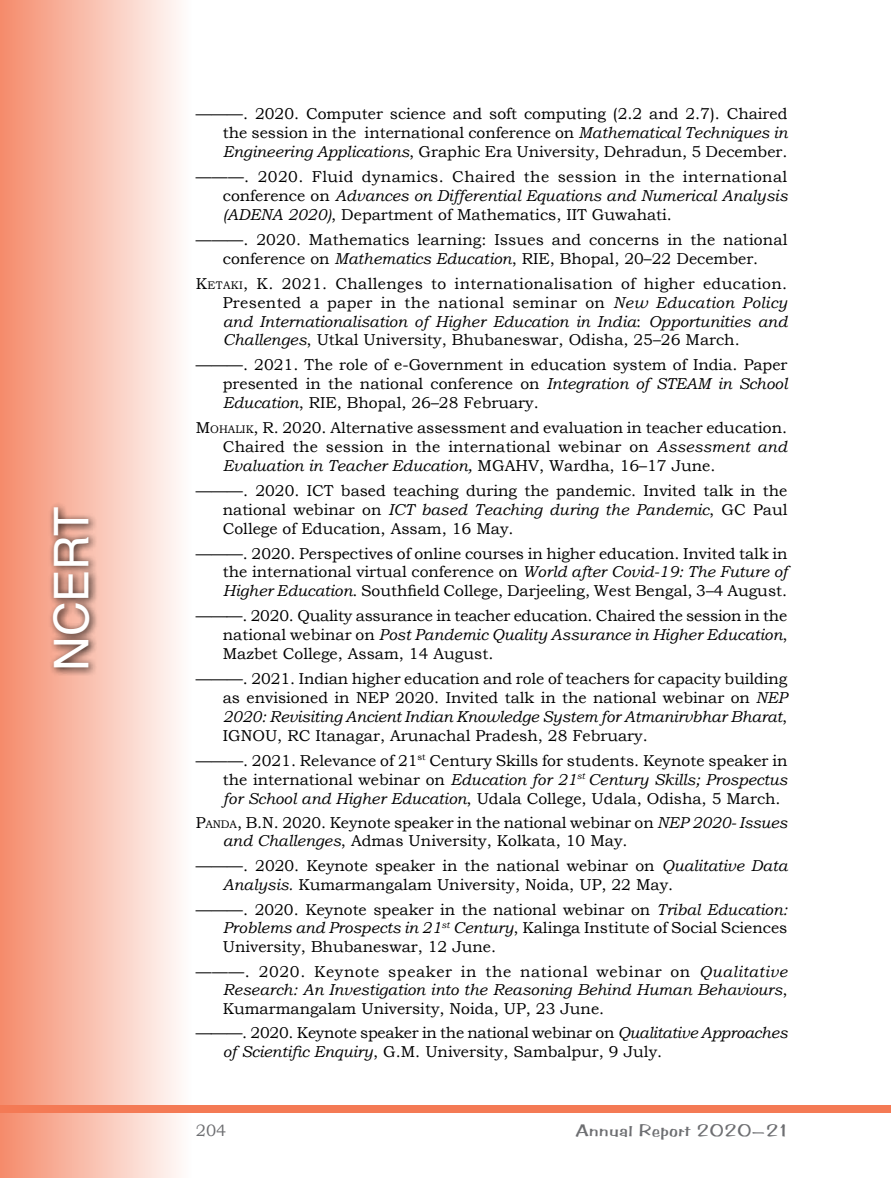
<style>
.page{position:relative;width:891px;height:1178px;background:#fff}
.page>*{position:absolute;margin:0;border:0;box-sizing:border-box;transform-origin:0 0}
.t1{font:48px "Helvetica LT Std";color:#fff}
.t2{font:16.5px "Benguiat Frisky";color:#6d6e71;scale:1.4 1}
.t3{font:16.5px "Bookman Old Style";color:#6d6e71}
.t4{font:15.75px/18.9px "Bookman Old Style";color:#000;text-align:justify}
.s1{font-style:inherit}
.s2{font-style:italic}
.s3{font-size:10.95px}
</style>
<div class="page">
<div style="left:0;top:0;width:192px;height:1177px;background:linear-gradient(to right,#f58b6b,#fefdfd)"></div>
<div style="left:0;top:1105px;width:891px;height:7px;background:#f47a55"></div>
<div style="left:48px;top:501px;width:52px;height:175px;background:#000;opacity:.95"></div>
<h1 class="t1" style="left:44px;top:671px;width:165px;rotate:-90deg">NCERT</h1>
<p class="t4" style="left:223px;top:105px;width:566px;text-indent:-27px"><span class="s1">———. 2020.</span> Computer science and soft computing (2.2 and 2.7). Chaired the session in the international conference on <span class="s2">Mathematical Techniques in Engineering Applications</span>, Graphic Era University, Dehradun, 5 December.</p>
<p class="t4" style="left:223px;top:167px;width:566px;text-indent:-27px"><span class="s1">———. 2020.</span> Fluid dynamics. Chaired the session in the international conference on <span class="s2">Advances on Differential Equations and Numerical Analysis (ADENA 2020)</span>, Department of Mathematics, IIT Guwahati.</p>
<p class="t4" style="left:196px;top:230px;width:593px;text-align:center"><span class="s1">———. 2020.</span> Mathematics learning: Issues and concerns in the national conference on <span class="s2">Mathematics Education</span>, RIE, Bhopal, 20–22 December.</p>
<p class="t4" style="left:223px;top:274px;width:567px;text-indent:-27px"><span class="s1">K</span><span class="s3">ETAKI</span><span class="s1">, K. 2021.</span> Challenges to internationalisation of higher education.<br>Presented a paper in the national seminar on <span class="s2">New Education Policy and Internationalisation of Higher Education in India</span>: <span class="s2">Opportunities and Challenges</span>, Utkal University, Bhubaneswar, Odisha, 25–26 March.</p>
<p class="t4" style="left:223px;top:355px;width:566px;text-indent:-27px"><span class="s1">———. 2021.</span> The role of e-Government in education system of India. Paper presented in the national conference on <span class="s2">Integration of STEAM in School Education</span>, RIE, Bhopal, 26–28 February.</p>
<p class="t4" style="left:223px;top:418px;width:567px;text-indent:-27px"><span class="s1">M</span><span class="s3">OHALIK</span><span class="s1">, R. 2020.</span> Alternative assessment and evaluation in teacher education.<br>Chaired the session in the international webinar on <span class="s2">Assessment and Evaluation in Teacher Education,</span> MGAHV, Wardha, 16–17 June.</p>
<p class="t4" style="left:223px;top:481px;width:566px;text-indent:-27px"><span class="s1">———. 2020.</span> ICT based teaching during the pandemic. Invited talk in the national webinar on <span class="s2">ICT based Teaching during the Pandemic</span>, GC Paul College of Education, Assam, 16 May.</p>
<p class="t4" style="left:223px;top:543px;width:566px;text-indent:-27px"><span class="s1">———. 2020.</span> Perspectives of online courses in higher education. Invited talk in the international virtual conference on <span class="s2">World after Covid-19: The Future of Higher Education</span>. Southfield College, Darjeeling, West Bengal, 3–4 August.</p>
<p class="t4" style="left:223px;top:606px;width:566px;text-indent:-27px"><span class="s1">———. 2020.</span> Quality assurance in teacher education. Chaired the session in the national webinar on <span class="s2">Post Pandemic Quality Assurance in Higher Education</span>, Mazbet College, Assam, 14 August.</p>
<p class="t4" style="left:223px;top:669px;width:566px;text-indent:-27px"><span class="s1">———. 2021.</span> Indian higher education and role of teachers for capacity building as envisioned in NEP 2020. Invited talk in the national webinar on <span class="s2">NEP 2020: Revisiting Ancient Indian Knowledge System for Atmanirvbhar Bharat</span>, IGNOU, RC Itanagar, Arunachal Pradesh, 28 February.</p>
<p class="t4" style="left:223px;top:750px;width:566px;text-indent:-27px"><span class="s1">———. 2021.</span> Relevance of 21<sup>st</sup> Century Skills for students. Keynote speaker in the international webinar on <span class="s2">Education for 21</span><sup>st</sup> <span class="s2">Century Skills; Prospectus for School and Higher Education</span>, Udala College, Udala, Odisha, 5 March.</p>
<p class="t4" style="left:223px;top:813px;width:566px;line-height:18.5px;text-indent:-27px"><span class="s1">P</span><span class="s3">ANDA</span><span class="s1">, B.N. 2020.</span> Keynote speaker in the national webinar on <span class="s2">NEP 2020- Issues and Challenges</span>, Admas University, Kolkata, 10 May.</p>
<p class="t4" style="left:223px;top:856px;width:566px;line-height:18.5px;text-indent:-27px"><span class="s1">———. 2020.</span> Keynote speaker in the national webinar on <span class="s2">Qualitative Data<br>Analysis.</span> Kumarmangalam University, Noida, UP, 22 May.</p>
<p class="t4" style="left:223px;top:900px;width:566px;line-height:18.5px;text-indent:-27px"><span class="s1">———. 2020.</span> Keynote speaker in the national webinar on <span class="s2">Tribal Education:<br>Problems and Prospects in 21</span><sup>st</sup> <span class="s2">Century</span>, Kalinga Institute of Social Sciences University, Bhubaneswar, 12 June.</p>
<p class="t4" style="left:223px;top:961px;width:566px;line-height:18.5px;text-indent:-27px"><span class="s1">———. 2020.</span> Keynote speaker in the national webinar on <span class="s2">Qualitative Research: An Investigation into the Reasoning Behind Human Behaviours</span>, Kumarmangalam University, Noida, UP, 23 June.</p>
<p class="t4" style="left:223px;top:1023px;width:566px;line-height:18.5px;text-indent:-27px"><span class="s1">———. 2020.</span> Keynote speaker in the national webinar on <span class="s2">Qualitative Approaches of Scientific Enquiry</span>, G.M. University, Sambalpur, 9 July.</p>
<p class="t3" style="left:196px;top:1119px;width:32px">204</p>
<p class="t2" style="left:576px;top:1119px;width:153px">Annual Report 2020–21</p>
</div>
